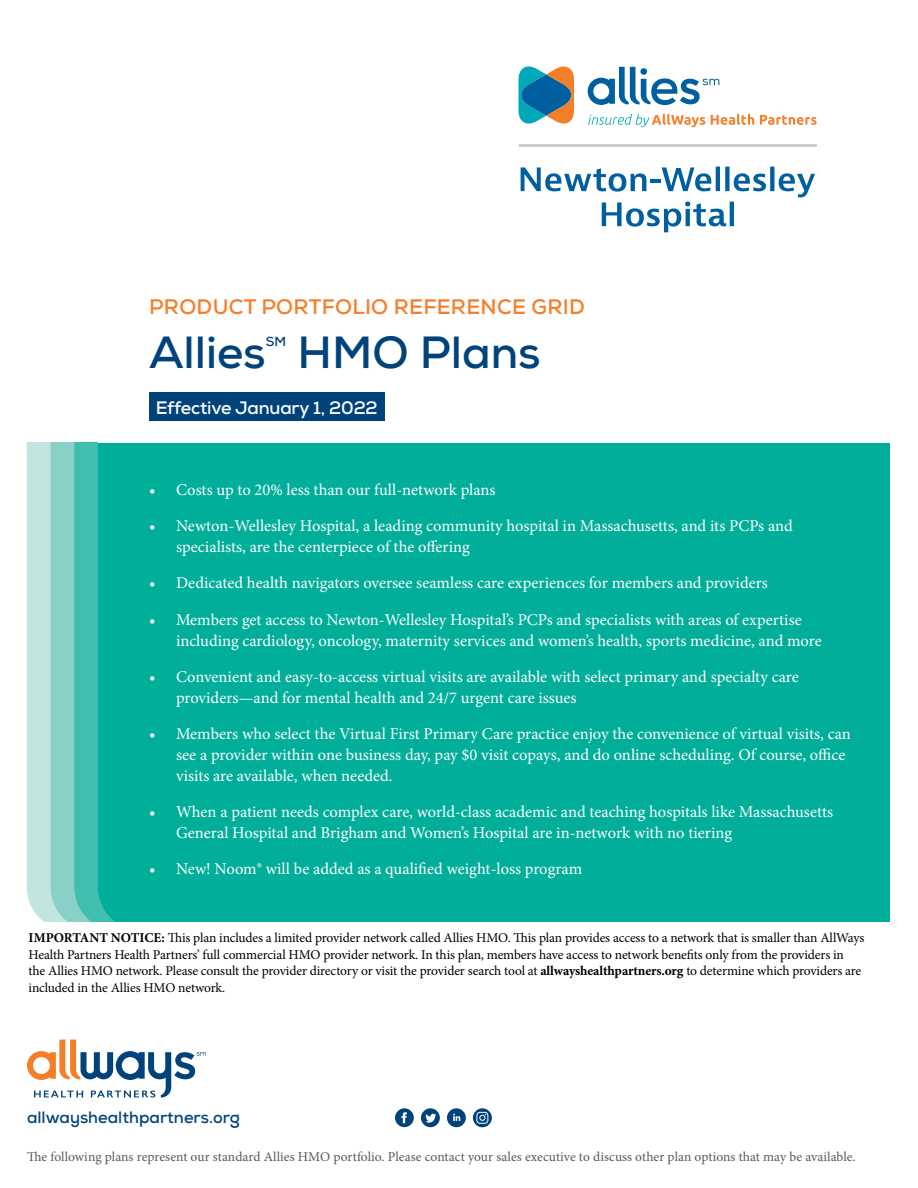
<style>
.page{position:relative;width:918px;height:1188px;background:#fff}
.page>*{position:absolute;margin:0;border:0;box-sizing:border-box;transform-origin:0 0}
.t1{font:700 45px "Nexa";color:#00437b}
.t2{font:700 21px "Nexa";letter-spacing:.015em;color:#f57e29}
.t3{font:700 18px "Nexa";letter-spacing:-.01em;color:#fff}
.t4{font:16.5px/21px "Minion Pro";color:#fff}
.t5{font:700 16.5px "Nexa";color:#00437b}
.t6{font:13.5px/16.5px "Minion Pro";letter-spacing:-.01em;color:#000}
.t7{font:13.5px "Minion Pro";letter-spacing:.005em;color:#58595b}
.t8{font:700 13.05px "Nexa";color:#00437b}
.s1{font-weight:700}
</style>
<div class="page">
<div style="left:89px;top:443px;width:801px;height:479px;background:#00ae9a"></div>
<svg style="left:27px;top:443px;width:88px;height:479px"></svg>
<svg style="left:473px;top:1108px;width:19px;height:19px"></svg>
<svg style="left:395px;top:1108px;width:19px;height:19px"></svg>
<svg style="left:421px;top:1108px;width:19px;height:19px"></svg>
<svg style="left:447px;top:1108px;width:19px;height:19px"></svg>
<div style="left:149px;top:392px;width:235px;height:29px;background:#00437b"></div>
<svg style="left:521px;top:167px;width:294px;height:65px"></svg>
<svg style="left:518px;top:66px;width:56px;height:58px"></svg>
<svg style="left:588px;top:67px;width:131px;height:38px"></svg>
<svg style="left:588px;top:114px;width:117px;height:13px"></svg>
<svg style="left:711px;top:114px;width:43px;height:11px"></svg>
<svg style="left:760px;top:115px;width:57px;height:10px"></svg>
<hr style="left:518px;top:144px;width:299px;height:3px;background:#c7c9c8">
<svg style="left:27px;top:1040px;width:179px;height:58px"></svg>
<p class="t2" style="left:149px;top:293px;width:437px">PRODUCT PORTFOLIO REFERENCE GRID</p>
<h1 class="t1" style="left:149px;top:324px;width:118px">Allies</h1>
<p class="t8" style="left:266px;top:333px;width:22px">SM</p>
<h1 class="t1" style="left:297px;top:324px;width:245px">HMO Plans</h1>
<p class="t3" style="left:156px;top:396px;width:224px">Effective January 1, 2022</p>
<p class="t4" style="left:149px;top:479px;width:348px">• Costs up to 20% less than our full-network plans</p>
<p class="t4" style="left:176px;top:516px;width:618px;text-indent:-27px">• Newton-Wellesley Hospital, a leading community hospital in Massachusetts, and its PCPs and specialists, are the centerpiece of the offering</p>
<p class="t4" style="left:149px;top:573px;width:620px">• Dedicated health navigators oversee seamless care experiences for members and providers</p>
<p class="t4" style="left:176px;top:609px;width:647px;text-indent:-27px">• Members get access to Newton-Wellesley Hospital’s PCPs and specialists with areas of expertise including cardiology, oncology, maternity services and women’s health, sports medicine, and more</p>
<p class="t4" style="left:176px;top:666px;width:624px;text-indent:-27px">• Convenient and easy-to-access virtual visits are available with select primary and specialty care providers—and for mental health and 24/7 urgent care issues</p>
<p class="t4" style="left:176px;top:723px;width:676px;text-indent:-27px">• Members who select the Virtual First Primary Care practice enjoy the convenience of virtual visits, can see a provider within one business day, pay $0 visit copays, and do online scheduling. Of course, office visits are available, when needed.</p>
<p class="t4" style="left:176px;top:801px;width:659px;text-indent:-27px">• When a patient needs complex care, world-class academic and teaching hospitals like Massachusetts<br>General Hospital and Brigham and Women’s Hospital are in-network with no tiering</p>
<p class="t4" style="left:149px;top:858px;width:435px">• New! Noom® will be added as a qualified weight-loss program</p>
<p class="t6" style="left:29px;top:930px;width:837px"><span class="s1">IMPORTANT NOTICE:</span> This plan includes a limited provider network called Allies HMO. This plan provides access to a network that is smaller than AllWays Health Partners Health Partners’ full commercial HMO provider network. In this plan, members have access to network benefits only from the providers in<br>the Allies HMO network. Please consult the provider directory or visit the provider search tool at <span class="s1">allwayshealthpartners.org</span> to determine which providers are included in the Allies HMO network.</p>
<p class="t5" style="left:27px;top:1107px;width:215px">allwayshealthpartners.org</p>
<p class="t7" style="left:27px;top:1148px;width:830px">The following plans represent our standard Allies HMO portfolio. Please contact your sales executive to discuss other plan options that may be available.</p>
</div>
